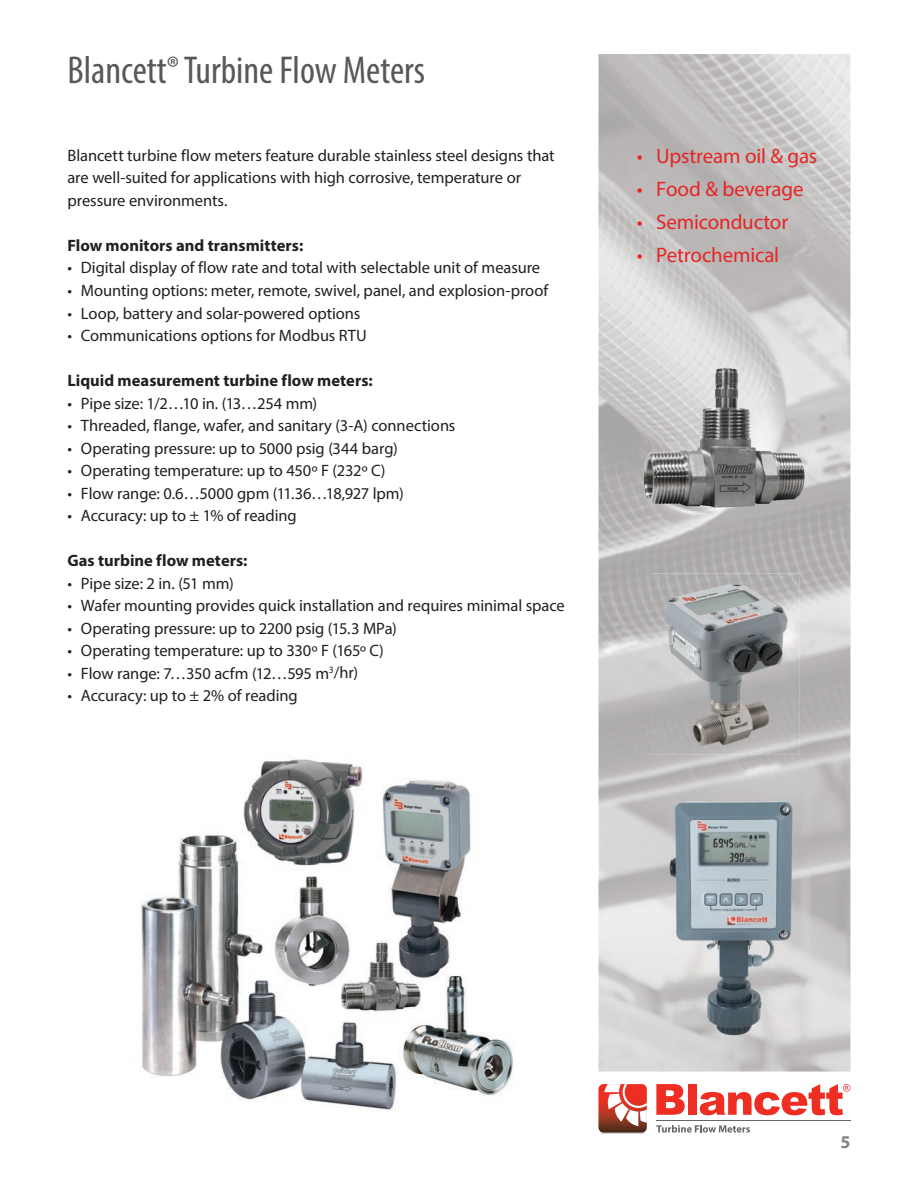
<style>
.page{position:relative;width:918px;height:1188px;background:#fff}
.page>*{position:absolute;margin:0;border:0;box-sizing:border-box;transform-origin:0 0}
.t1{font:condensed 39px "Myriad Pro";color:#57585a}
.t2{font:21px "Myriad Pro";letter-spacing:-.01em;color:#e42625}
.t3{font:700 18px "Myriad Pro";color:#808285}
.t4{font:16.5px/22.5px "Myriad Pro";letter-spacing:-.005em;color:#231f20}
.t5{font:700 16.5px "Myriad Pro";letter-spacing:.005em;color:#231f20}
.s1{font-size:33px}
</style>
<div class="page">
<img style="left:598px;top:54px;width:252px;height:1018px">
<div style="left:600px;top:1129px;width:45px;height:5px;background:#d1d2d4;border-radius:2px"></div>
<hr style="left:656px;top:1120px;width:194px;height:1px;background:#646569">
<svg style="left:656px;top:1125px;width:94px;height:8px"></svg>
<svg style="left:598px;top:1084px;width:49px;height:49px"></svg>
<svg style="left:656px;top:1084px;width:29px;height:31px"></svg>
<div style="left:688px;top:1084px;width:9px;height:31px;background:#ee2e22"></div>
<svg style="left:700px;top:1084px;width:150px;height:31px"></svg>
<img style="left:140px;top:759px;width:374px;height:354px">
<img style="left:643px;top:368px;width:162px;height:140px">
<img style="left:651px;top:574px;width:149px;height:180px">
<img style="left:667px;top:798px;width:132px;height:239px">
<h1 class="t1" style="left:67px;top:47px;width:359px">Blancett<span class="s1">®</span> Turbine Flow Meters</h1>
<p class="t4" style="left:67px;top:144px;width:489px">Blancett turbine flow meters feature durable stainless steel designs that are well-suited for applications with high corrosive, temperature or pressure environments.</p>
<p class="t5" style="left:67px;top:235px;width:237px">Flow monitors and transmitters:</p>
<p class="t4" style="left:67px;top:256px;width:474px">• Digital display of flow rate and total with selectable unit of measure</p>
<p class="t4" style="left:67px;top:279px;width:482px">• Mounting options: meter, remote, swivel, panel, and explosion-proof</p>
<p class="t4" style="left:67px;top:301px;width:294px">• Loop, battery and solar-powered options</p>
<p class="t4" style="left:67px;top:324px;width:301px">• Communications options for Modbus RTU</p>
<p class="t5" style="left:67px;top:370px;width:307px">Liquid measurement turbine flow meters:</p>
<p class="t4" style="left:67px;top:391px;width:251px">• Pipe size: 1/2…10 in. (13…254 mm)</p>
<p class="t4" style="left:67px;top:414px;width:390px">• Threaded, flange, wafer, and sanitary (3-A) connections</p>
<p class="t4" style="left:67px;top:437px;width:332px">• Operating pressure: up to 5000 psig (344 barg)</p>
<p class="t4" style="left:67px;top:459px;width:320px">• Operating temperature: up to 450º F (232º C)</p>
<p class="t4" style="left:67px;top:482px;width:338px">• Flow range: 0.6…5000 gpm (11.36…18,927 lpm)</p>
<p class="t4" style="left:67px;top:504px;width:231px">• Accuracy: up to ± 1% of reading</p>
<p class="t5" style="left:67px;top:550px;width:182px">Gas turbine flow meters:</p>
<p class="t4" style="left:67px;top:572px;width:168px">• Pipe size: 2 in. (51 mm)</p>
<p class="t4" style="left:67px;top:594px;width:499px">• Wafer mounting provides quick installation and requires minimal space</p>
<p class="t4" style="left:67px;top:617px;width:331px">• Operating pressure: up to 2200 psig (15.3 MPa)</p>
<p class="t4" style="left:67px;top:639px;width:318px">• Operating temperature: up to 330º F (165º C)</p>
<p class="t4" style="left:67px;top:662px;width:292px">• Flow range: 7…350 acfm (12…595 m<sup>3</sup>/hr)</p>
<p class="t4" style="left:67px;top:684px;width:232px">• Accuracy: up to ± 2% of reading</p>
<p class="t2" style="left:637px;top:143px;width:182px">• Upstream oil &amp; gas</p>
<p class="t2" style="left:637px;top:176px;width:168px">• Food &amp; beverage</p>
<p class="t2" style="left:637px;top:209px;width:153px">• Semiconductor</p>
<p class="t2" style="left:637px;top:242px;width:144px">• Petrochemical</p>
<p class="t3" style="left:841px;top:1130px;width:11px">5</p>
</div>
